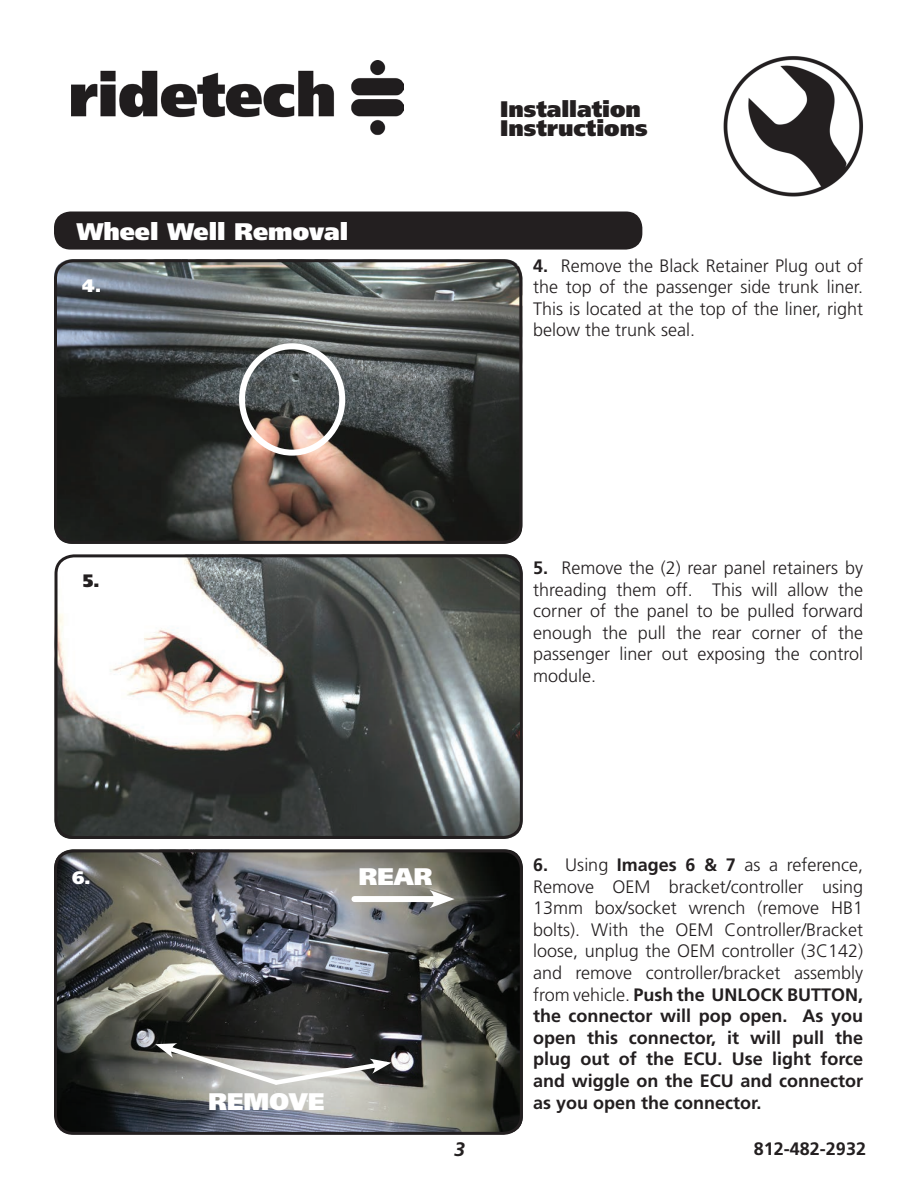
<style>
.page{position:relative;width:918px;height:1188px;background:#fff}
.page>*{position:absolute;margin:0;border:0;box-sizing:border-box;transform-origin:0 0}
.t1{font:900 24px "Frutiger";color:#fff}
.t2{font:900 22.5px/19.5px "Frutiger";color:#231f20}
.t3{font:italic 700 19.5px "Frutiger";color:#231f20}
.t4{font:300 18px/21.6px "Frutiger";color:#231f20;text-align:justify}
.t5{font:700 18px "Frutiger";color:#231f20}
.t6{font:900 18px "Frutiger";color:#fff}
.t7{font:900 18px "Frutiger";color:#231f20}
.s1{font-weight:700}
</style>
<div class="page">
<img style="left:723px;top:56px;width:140px;height:141px">
<img style="left:72px;top:61px;width:331px;height:75px">
<img style="left:55px;top:849px;width:468px;height:285px;border-radius:18px">
<img style="left:55px;top:554px;width:467px;height:285px;border-radius:18px">
<img style="left:54px;top:259px;width:468px;height:285px;border-radius:18px">
<div style="left:54px;top:849px;width:469px;height:286px;border:3px solid #231f20;border-radius:18px"></div>
<div style="left:54px;top:212px;width:588px;height:38px;background:#231f20;border-radius:17px"></div>
<div style="left:55px;top:554px;width:468px;height:285px;border:3px solid #231f20;border-radius:18px"></div>
<div style="left:54px;top:259px;width:468px;height:285px;border:3px solid #231f20;border-radius:18px"></div>
<div style="left:239px;top:343px;width:106px;height:113px;border:6px solid #fff;border-radius:50%"></div>
<svg style="left:155px;top:1042px;width:237px;height:46px;background:#7e7e7c"></svg>
<div style="left:354px;top:896px;width:86px;height:6px;background:#fff"></div>
<svg style="left:429px;top:890px;width:26px;height:18px"></svg>
<h1 class="t1" style="left:77px;top:222px;width:273px">Wheel Well Removal</h1>
<p class="t6" style="left:82px;top:278px;width:21px">4.</p>
<p class="t2" style="left:500px;top:101px;width:149px">Installation<br>Instructions</p>
<p class="t4" style="left:533px;top:256px;width:332px"><span class="s1">4.</span> Remove the Black Retainer Plug out of the top of the passenger side trunk liner.<br>This is located at the top of the liner, right below the trunk seal.</p>
<p class="t7" style="left:83px;top:574px;width:19px">5.</p>
<p class="t6" style="left:72px;top:871px;width:20px">6.</p>
<p class="t4" style="left:533px;top:558px;width:332px"><span class="s1">5.</span> Remove the (2) rear panel retainers by threading them off. This will allow the corner of the panel to be pulled forward enough the pull the rear corner of the passenger liner out exposing the control module.</p>
<h1 class="t1" style="left:208px;top:1092px;width:117px">REMOVE</h1>
<h1 class="t1" style="left:359px;top:867px;width:75px">REAR</h1>
<p class="t4" style="left:533px;top:855px;width:332px"><span class="s1">6.</span> Using <span class="s1">Images 6 &amp; 7</span> as a reference, Remove OEM bracket/controller using 13mm box/socket wrench (remove HB1 bolts). With the OEM Controller/Bracket loose, unplug the OEM controller (3C142) and remove controller/bracket assembly from vehicle. <span class="s1">Push the UNLOCK BUTTON, the connector will pop open. As you open this connector, it will pull the plug out of the ECU. Use light force and wiggle on the ECU and connector as you open the connector.</span></p>
<p class="t3" style="left:454px;top:1142px;width:12px">3</p>
<p class="t5" style="left:754px;top:1142px;width:114px">812-482-2932</p>
</div>
